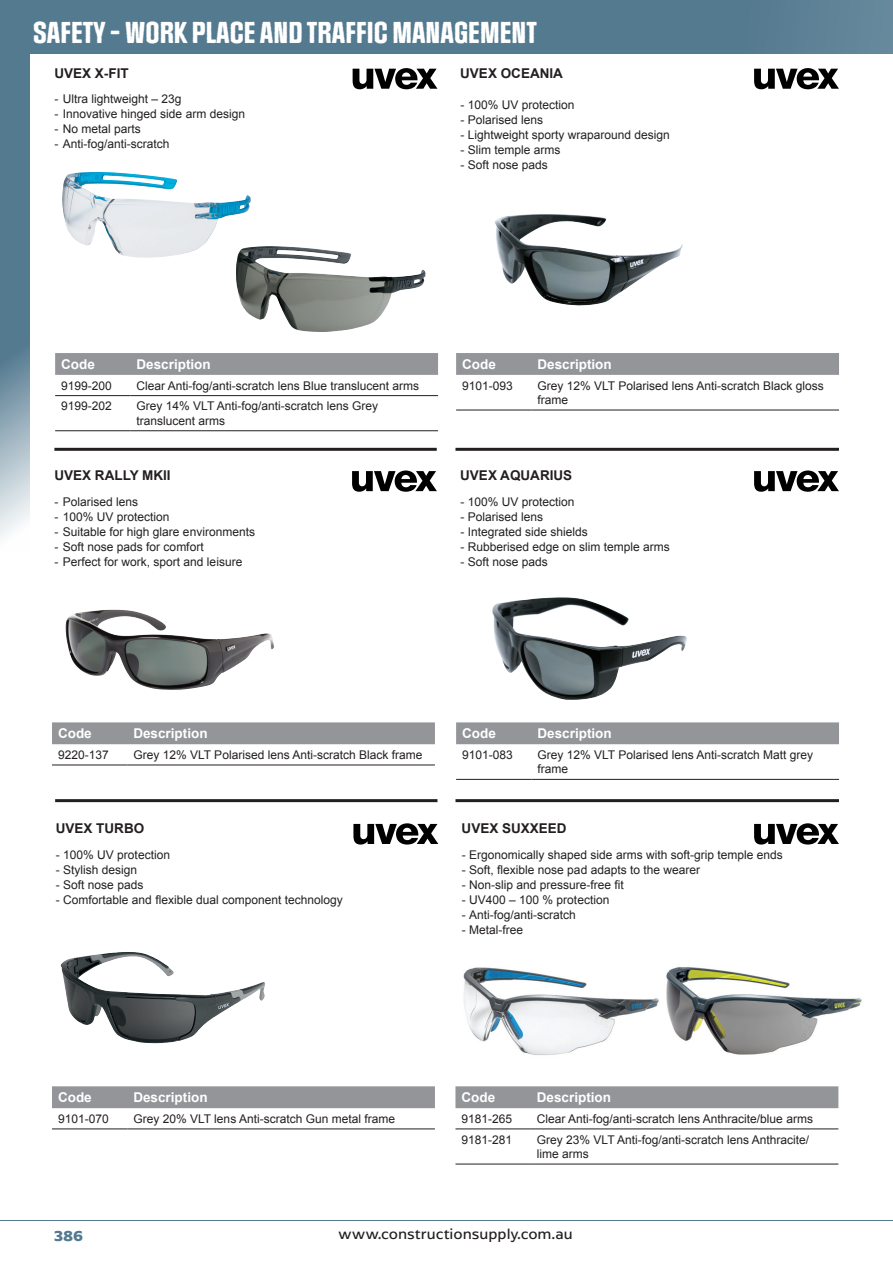
<style>
.page{position:relative;width:893px;height:1263px;background:#fff}
.page>*{position:absolute;margin:0;border:0;box-sizing:border-box;transform-origin:0 0}
.t1{font:25.5px "Social Gothic Rough";color:#fff}
.t2{font:15px "Arpona Sans";color:#231f20}
.t3{font:700 15px "Arpona Sans";color:#547a90}
.t4{font:700 13.5px "Arial";color:#fff}
.t5{font:700 13.5px "Arial";color:#231f20}
.t6{font:12px/14.4px "Arial";color:#231f20}
</style>
<div class="page">
<div style="left:0;top:0;width:893px;height:54px;background:#547a90"></div>
<svg style="left:0;top:54px;width:30px;height:485px;background:#7493a5"></svg>
<hr style="left:0;top:1220px;width:893px;height:1px;background:#547a90">
<hr style="left:54px;top:448px;width:383px;height:3px;background:#231f20">
<hr style="left:455px;top:448px;width:384px;height:3px;background:#231f20">
<svg style="left:353px;top:68px;width:84px;height:21px"></svg>
<svg style="left:754px;top:68px;width:85px;height:21px"></svg>
<hr style="left:55px;top:799px;width:382px;height:3px;background:#231f20">
<hr style="left:455px;top:799px;width:384px;height:3px;background:#231f20">
<svg style="left:352px;top:470px;width:85px;height:22px"></svg>
<svg style="left:754px;top:470px;width:85px;height:22px"></svg>
<svg style="left:353px;top:823px;width:85px;height:21px"></svg>
<svg style="left:754px;top:823px;width:85px;height:21px"></svg>
<img style="left:62px;top:172px;width:189px;height:86px">
<img style="left:236px;top:246px;width:189px;height:86px">
<img style="left:463px;top:967px;width:196px;height:88px">
<img style="left:666px;top:967px;width:196px;height:88px">
<img style="left:492px;top:597px;width:195px;height:103px">
<img style="left:495px;top:214px;width:188px;height:92px">
<img style="left:66px;top:610px;width:208px;height:80px">
<img style="left:61px;top:952px;width:204px;height:91px">
<div style="left:55px;top:353px;width:383px;height:22px;background:#939598"></div>
<hr style="left:55px;top:395px;width:76px;height:1px;background:#231f20">
<hr style="left:131px;top:395px;width:307px;height:1px;background:#231f20">
<hr style="left:55px;top:430px;width:76px;height:1px;background:#231f20">
<hr style="left:131px;top:430px;width:307px;height:1px;background:#231f20">
<div style="left:456px;top:353px;width:383px;height:22px;background:#939598"></div>
<hr style="left:456px;top:410px;width:75px;height:1px;background:#231f20">
<hr style="left:531px;top:410px;width:308px;height:1px;background:#231f20">
<div style="left:52px;top:722px;width:383px;height:22px;background:#939598"></div>
<hr style="left:52px;top:765px;width:75px;height:1px;background:#231f20">
<hr style="left:127px;top:765px;width:308px;height:1px;background:#231f20">
<div style="left:52px;top:1086px;width:383px;height:22px;background:#939598"></div>
<hr style="left:52px;top:1129px;width:75px;height:1px;background:#231f20">
<hr style="left:127px;top:1129px;width:308px;height:1px;background:#231f20">
<div style="left:455px;top:1086px;width:383px;height:22px;background:#939598"></div>
<hr style="left:455px;top:1129px;width:76px;height:1px;background:#231f20">
<hr style="left:531px;top:1129px;width:307px;height:1px;background:#231f20">
<hr style="left:455px;top:1164px;width:76px;height:1px;background:#231f20">
<hr style="left:531px;top:1164px;width:307px;height:1px;background:#231f20">
<div style="left:456px;top:722px;width:383px;height:22px;background:#939598"></div>
<hr style="left:456px;top:779px;width:75px;height:1px;background:#231f20">
<hr style="left:531px;top:779px;width:308px;height:1px;background:#231f20">
<h1 class="t1" style="left:33px;top:16px;width:505px">SAFETY - WORK PLACE AND TRAFFIC MANAGEMENT</h1>
<p class="t5" style="left:54px;top:64px;width:76px">UVEX X-FIT</p>
<p class="t6" style="left:54px;top:92px;width:129px">- Ultra lightweight – 23g</p>
<p class="t6" style="left:54px;top:107px;width:192px">- Innovative hinged side arm design</p>
<p class="t6" style="left:54px;top:122px;width:88px">- No metal parts</p>
<p class="t6" style="left:54px;top:137px;width:117px">- Anti-fog/anti-scratch</p>
<p class="t5" style="left:460px;top:64px;width:104px">UVEX OCEANIA</p>
<p class="t6" style="left:460px;top:98px;width:116px">- 100% UV protection</p>
<p class="t6" style="left:460px;top:113px;width:84px">- Polarised lens</p>
<p class="t6" style="left:460px;top:128px;width:211px">- Lightweight sporty wraparound design</p>
<p class="t6" style="left:460px;top:143px;width:102px">- Slim temple arms</p>
<p class="t6" style="left:460px;top:158px;width:89px">- Soft nose pads</p>
<p class="t4" style="left:61px;top:355px;width:35px">Code</p>
<p class="t4" style="left:137px;top:355px;width:76px">Description</p>
<p class="t6" style="left:61px;top:378px;width:52px">9199-200</p>
<p class="t6" style="left:137px;top:378px;width:284px">Clear Anti-fog/anti-scratch lens Blue translucent arms</p>
<p class="t6" style="left:61px;top:399px;width:52px">9199-202</p>
<p class="t6" style="left:137px;top:399px;width:243px">Grey 14% VLT Anti-fog/anti-scratch lens Grey translucent arms</p>
<p class="t5" style="left:54px;top:467px;width:118px">UVEX RALLY MKII</p>
<p class="t6" style="left:54px;top:494px;width:85px">- Polarised lens</p>
<p class="t6" style="left:54px;top:509px;width:117px">- 100% UV protection</p>
<p class="t6" style="left:54px;top:524px;width:202px">- Suitable for high glare environments</p>
<p class="t6" style="left:54px;top:539px;width:151px">- Soft nose pads for comfort</p>
<p class="t6" style="left:54px;top:554px;width:189px">- Perfect for work, sport and leisure</p>
<p class="t4" style="left:462px;top:355px;width:35px">Code</p>
<p class="t4" style="left:537px;top:355px;width:76px">Description</p>
<p class="t6" style="left:462px;top:378px;width:52px">9101-093</p>
<p class="t6" style="left:537px;top:378px;width:288px">Grey 12% VLT Polarised lens Anti-scratch Black gloss frame</p>
<p class="t5" style="left:460px;top:467px;width:114px">UVEX AQUARIUS</p>
<p class="t6" style="left:460px;top:494px;width:116px">- 100% UV protection</p>
<p class="t6" style="left:460px;top:509px;width:84px">- Polarised lens</p>
<p class="t6" style="left:460px;top:524px;width:129px">- Integrated side shields</p>
<p class="t6" style="left:460px;top:539px;width:211px">- Rubberised edge on slim temple arms</p>
<p class="t6" style="left:460px;top:554px;width:89px">- Soft nose pads</p>
<p class="t4" style="left:58px;top:724px;width:35px">Code</p>
<p class="t4" style="left:133px;top:724px;width:76px">Description</p>
<p class="t6" style="left:58px;top:748px;width:52px">9220-137</p>
<p class="t6" style="left:133px;top:748px;width:291px">Grey 12% VLT Polarised lens Anti-scratch Black frame</p>
<p class="t5" style="left:56px;top:819px;width:90px">UVEX TURBO</p>
<p class="t6" style="left:56px;top:847px;width:116px">- 100% UV protection</p>
<p class="t6" style="left:56px;top:862px;width:83px">- Stylish design</p>
<p class="t6" style="left:56px;top:877px;width:89px">- Soft nose pads</p>
<p class="t6" style="left:56px;top:892px;width:288px">- Comfortable and flexible dual component technology</p>
<p class="t4" style="left:462px;top:724px;width:35px">Code</p>
<p class="t4" style="left:537px;top:724px;width:76px">Description</p>
<p class="t6" style="left:462px;top:748px;width:52px">9101-083</p>
<p class="t6" style="left:537px;top:748px;width:277px">Grey 12% VLT Polarised lens Anti-scratch Matt grey frame</p>
<p class="t5" style="left:462px;top:819px;width:107px">UVEX SUXXEED</p>
<p class="t6" style="left:462px;top:847px;width:322px">- Ergonomically shaped side arms with soft-grip temple ends</p>
<p class="t6" style="left:462px;top:862px;width:240px">- Soft, flexible nose pad adapts to the wearer</p>
<p class="t6" style="left:462px;top:877px;width:164px">- Non-slip and pressure-free fit</p>
<p class="t6" style="left:462px;top:892px;width:149px">- UV400 – 100 % protection</p>
<p class="t6" style="left:462px;top:907px;width:116px">- Anti-fog/anti-scratch</p>
<p class="t6" style="left:462px;top:922px;width:63px">- Metal-free</p>
<p class="t4" style="left:58px;top:1088px;width:35px">Code</p>
<p class="t4" style="left:133px;top:1088px;width:76px">Description</p>
<p class="t6" style="left:58px;top:1111px;width:52px">9101-070</p>
<p class="t6" style="left:133px;top:1111px;width:263px">Grey 20% VLT lens Anti-scratch Gun metal frame</p>
<p class="t4" style="left:461px;top:1088px;width:35px">Code</p>
<p class="t4" style="left:537px;top:1088px;width:76px">Description</p>
<p class="t6" style="left:461px;top:1111px;width:52px">9181-265</p>
<p class="t6" style="left:537px;top:1111px;width:278px">Clear Anti-fog/anti-scratch lens Anthracite/blue arms</p>
<p class="t6" style="left:461px;top:1132px;width:52px">9181-281</p>
<p class="t6" style="left:537px;top:1132px;width:274px">Grey 23% VLT Anti-fog/anti-scratch lens Anthracite/ lime arms</p>
<p class="t3" style="left:54px;top:1227px;width:31px">386</p>
<p class="t2" style="left:338px;top:1224px;width:236px">www.constructionsupply.com.au</p>
</div>
